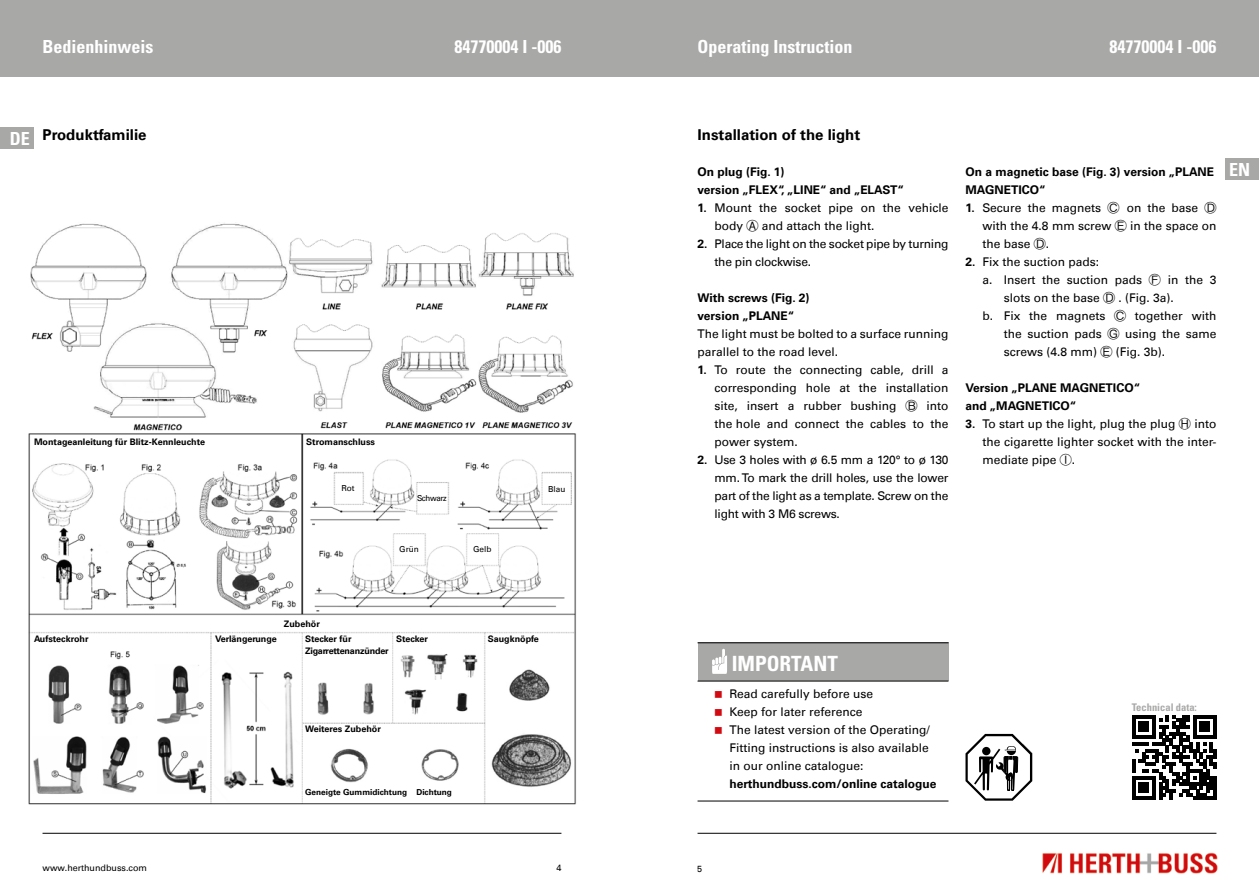
<style>
.page{position:relative;width:1259px;height:893px;background:#fff}
.page>*{position:absolute;margin:0;border:0;box-sizing:border-box;transform-origin:0 0}
.t1{font:700 condensed 21px "Univers";color:#fff}
.t2{font:700 condensed 18px "Univers";color:#fff}
.t3{font:700 15px "Univers Com 65";color:#000}
.t4{font:12px/18px "Univers Com 55 Roman";color:#000;text-align:justify}
.t5{font:700 12px/18px "Univers Com 65";color:#000}
.t6{font:12px/18px "Univers Com 55 Roman";letter-spacing:-.02em;color:#000}
.t7{font:700 condensed 10.5px "Univers";color:#a8a8a7}
.t8{font:700 9px "Univers Com 65";color:#000}
.t9{font:700 9px/12px "Univers Com 65";letter-spacing:-.02em;color:#000}
.t10{font:9px "Univers Com 55 Roman";color:#000}
.t11{font:700 8.25px "Univers Com 65";color:#000}
.t12{font:8.25px "Univers Com 55 Roman";color:#000}
.t13{font:8.25px "Univers Com 55 Roman";letter-spacing:-.04em;color:#000}
.s1{font-family:"Univers";font-stretch:condensed;font-size:18px;color:#fff}
.s2{font-family:"Univers Com 65";font-weight:700}
.s3{font-family:"Ping Fang SC"}
</style>
<div class="page">
<div style="left:629px;top:0;width:630px;height:77px;background:#a8a8a7"></div>
<img style="left:1042px;top:852px;width:176px;height:22px">
<hr style="left:697px;top:833px;width:519px;height:1px;background:#000">
<div style="left:1225px;top:158px;width:34px;height:22px;background:#a8a8a7"></div>
<div style="left:0;top:0;width:629px;height:77px;background:#a8a8a7"></div>
<hr style="left:43px;top:833px;width:518px;height:1px;background:#000">
<div style="left:0;top:128px;width:34px;height:21px;background:#a8a8a7"></div>
<img style="left:28px;top:223px;width:548px;height:582px">
<svg style="left:965px;top:734px;width:67px;height:67px"></svg>
<div style="left:697px;top:643px;width:251px;height:38px;background:#a8a8a7"></div>
<hr style="left:697px;top:642px;width:251px;height:1px;background:#000">
<hr style="left:697px;top:801px;width:251px;height:1px;background:#000">
<hr style="left:697px;top:681px;width:251px;height:1px;background:#000">
<svg style="left:712px;top:649px;width:15px;height:25px"></svg>
<svg style="left:1132px;top:715px;width:84px;height:85px"></svg>
<h2 class="t2" style="left:43px;top:35px;width:113px">Bedienhinweis</h2>
<h2 class="t2" style="left:454px;top:35px;width:108px">84770004 I -006</h2>
<p class="t3" style="left:10px;top:126px;width:138px"><span class="s1">DE</span> Produktfamilie</p>
<p class="t8" style="left:34px;top:436px;width:172px">Montageanleitung für Blitz-Kennleuchte</p>
<p class="t8" style="left:306px;top:436px;width:70px">Stromanschluss</p>
<p class="t12" style="left:341px;top:483px;width:15px">Rot</p>
<p class="t13" style="left:417px;top:493px;width:31px">Schwarz</p>
<p class="t12" style="left:399px;top:544px;width:21px">Grün</p>
<p class="t12" style="left:473px;top:544px;width:20px">Gelb</p>
<p class="t12" style="left:548px;top:484px;width:19px">Blau</p>
<p class="t8" style="left:284px;top:618px;width:37px">Zubehör</p>
<p class="t8" style="left:396px;top:634px;width:34px">Stecker</p>
<p class="t8" style="left:488px;top:634px;width:53px">Saugknöpfe</p>
<p class="t8" style="left:34px;top:634px;width:56px">Aufsteckrohr</p>
<p class="t8" style="left:215px;top:634px;width:63px">Verlängerunge</p>
<p class="t9" style="left:305px;top:633px;width:85px">Stecker für<br>Zigarrettenanzünder</p>
<p class="t8" style="left:305px;top:724px;width:77px">Weiteres Zubehör</p>
<p class="t11" style="left:305px;top:788px;width:148px">Geneigte Gummidichtung Dichtung</p>
<p class="t10" style="left:43px;top:862px;width:106px">www.herthundbuss.com</p>
<p class="t10" style="left:556px;top:862px;width:7px">4</p>
<h2 class="t2" style="left:697px;top:35px;width:156px">Operating Instruction</h2>
<h2 class="t2" style="left:1109px;top:35px;width:108px">84770004 I -006</h2>
<p class="t3" style="left:697px;top:126px;width:164px">Installation of the light</p>
<p class="t5" style="left:697px;top:163px;width:208px">On plug (Fig. 1)<br>version „FLEX“, „LINE“ and „ELAST“</p>
<p class="t4" style="left:714px;top:199px;width:235px;text-indent:-17px"><span class="s2">1.</span> Mount the socket pipe on the vehicle body <span class="s3">Ⓐ</span> and attach the light.</p>
<p class="t6" style="left:714px;top:235px;width:235px;text-indent:-17px"><span class="s2">2.</span> Place the light on the socket pipe by turning the pin clockwise.</p>
<p class="t5" style="left:697px;top:289px;width:114px">With screws (Fig. 2) version „PLANE“</p>
<p class="t4" style="left:697px;top:325px;width:252px">The light must be bolted to a surface running parallel to the road level.</p>
<p class="t4" style="left:714px;top:361px;width:235px;text-indent:-17px"><span class="s2">1.</span> To route the connecting cable, drill a corresponding hole at the installation site, insert a rubber bushing <span class="s3">Ⓑ</span> into the hole and connect the cables to the power system.</p>
<p class="t4" style="left:714px;top:451px;width:235px;text-indent:-17px"><span class="s2">2.</span> Use 3 holes with ø 6.5 mm a 120° to ø 130 mm. To mark the drill holes, use the lower part of the light as a template. Screw on the light with 3 M6 screws.</p>
<p class="t5" style="left:965px;top:163px;width:250px">On a magnetic base (Fig. 3) version „PLANE<br>MAGNETICO“</p>
<p class="t4" style="left:982px;top:199px;width:235px;text-indent:-17px"><span class="s2">1.</span> Secure the magnets <span class="s3">Ⓒ</span> on the base <span class="s3">Ⓓ </span>with the 4.8 mm screw <span class="s3">Ⓔ</span> in the space on the base <span class="s3">Ⓓ</span>.</p>
<p class="t4" style="left:965px;top:253px;width:135px"><span class="s2">2.</span> Fix the suction pads:</p>
<p class="t4" style="left:982px;top:271px;width:235px">a. Insert the suction pads <span class="s3">Ⓕ</span> in the 3</p>
<p class="t4" style="left:1003px;top:289px;width:172px">slots on the base <span class="s3">Ⓓ</span> . (Fig. 3a).</p>
<p class="t4" style="left:982px;top:307px;width:235px">b. Fix the magnets <span class="s3">Ⓒ</span> together with</p>
<p class="t4" style="left:1003px;top:325px;width:214px">the suction pads <span class="s3">Ⓖ</span> using the same</p>
<p class="t4" style="left:1003px;top:343px;width:163px">screws (4.8 mm) <span class="s3">Ⓔ</span> (Fig. 3b).</p>
<p class="t5" style="left:965px;top:379px;width:176px">Version „PLANE MAGNETICO“ and „MAGNETICO“</p>
<p class="t4" style="left:982px;top:415px;width:235px;text-indent:-17px"><span class="s2">3.</span> To start up the light, plug the plug <span class="s3">Ⓗ</span> into the cigarette lighter socket with the inter&shy;mediate pipe <span class="s3">Ⓘ</span>.</p>
<h2 class="t2" style="left:1229px;top:159px;width:23px">EN</h2>
<h1 class="t1" style="left:732px;top:651px;width:108px">IMPORTANT</h1>
<p class="t4" style="left:729px;top:685px;width:202px;text-align:left">Read carefully before use<br>Keep for later reference<br>The latest version of the Operating/<br>Fitting instructions is also available in our online catalogue:</p>
<p class="t5" style="left:729px;top:775px;width:209px">herthundbuss.com/online catalogue</p>
<p class="t10" style="left:697px;top:863px;width:7px">5</p>
<p class="t7" style="left:1131px;top:700px;width:67px">Technical data:</p>
</div>
